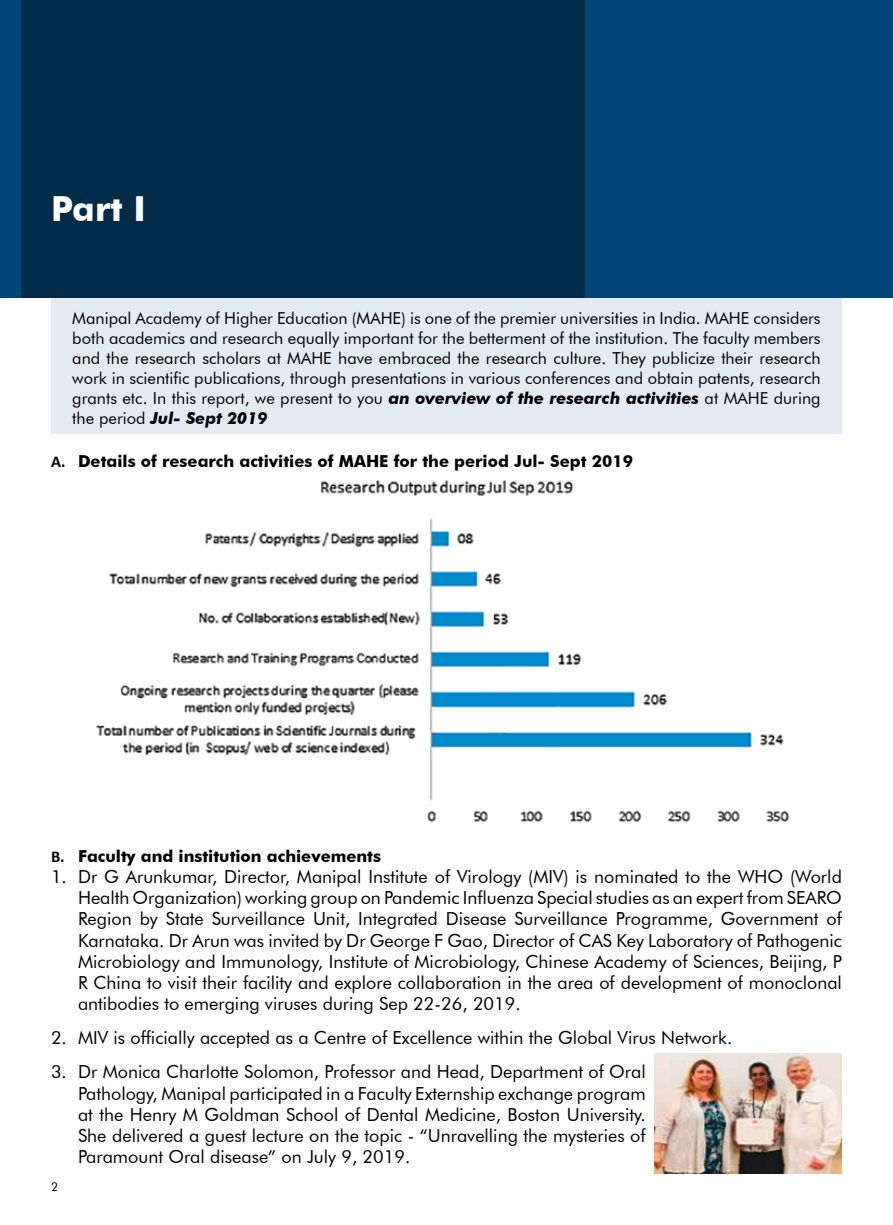
<style>
.page{position:relative;width:893px;height:1225px;background:#fff}
.page>*{position:absolute;margin:0;border:0;box-sizing:border-box;transform-origin:0 0}
.t1{font:700 34.5px "Futura BT";color:#fff}
.t2{font:18px/21.3px "Futura BT";color:#000;text-align:justify}
.t3{font:16.5px/20.1px "Futura BT";color:#000;text-align:justify}
.t4{font:700 16.5px "Futura BT";color:#000}
.t5{font:12px "Futura BT";color:#000}
.s1{font-weight:700;font-style:italic}
.s2{font-family:"Calibri"}
</style>
<div class="page">
<div style="left:0;top:0;width:893px;height:298px;background:#004777"></div>
<div style="left:21px;top:0;width:564px;height:298px;background:#002b49"></div>
<div style="left:51px;top:299px;width:791px;height:135px;background:#e3ebf1"></div>
<img style="left:96px;top:480px;width:694px;height:343px">
<img style="left:654px;top:1053px;width:187px;height:120px">
<h1 class="t1" style="left:51px;top:188px;width:96px">Part I</h1>
<p class="t3" style="left:72px;top:308px;width:750px">Manipal Academy of Higher Education (MAHE) is one of the premier universities in India. MAHE considers both academics and research equally important for the betterment of the institution. The faculty members and the research scholars at MAHE have embraced the research culture. They publicize their research work in scientific publications, through presentations in various conferences and obtain patents, research grants etc. In this report, we present to you <span class="s1">an overview of the research activities</span> at MAHE during the period <span class="s1">Jul- Sept 2019</span></p>
<p class="t4" style="left:51px;top:451px;width:583px"><span class="s2">A.</span> Details of research activities of MAHE for the period Jul- Sept 2019</p>
<p class="t4" style="left:51px;top:846px;width:332px"><span class="s2">B.</span> Faculty and institution achievements</p>
<p class="t2" style="left:78px;top:865px;width:765px;text-indent:-27px">1. Dr G Arunkumar, Director, Manipal Institute of Virology (MIV) is nominated to the WHO (World Health Organization) working group on Pandemic Influenza Special studies as an expert from SEARO Region by State Surveillance Unit, Integrated Disease Surveillance Programme, Government of Karnataka. Dr Arun was invited by Dr George F Gao, Director of CAS Key Laboratory of Pathogenic Microbiology and Immunology, Institute of Microbiology, Chinese Academy of Sciences, Beijing, P R China to visit their facility and explore collaboration in the area of development of monoclonal antibodies to emerging viruses during Sep 22-26, 2019.</p>
<p class="t2" style="left:51px;top:1027px;width:683px">2. MIV is officially accepted as a Centre of Excellence within the Global Virus Network.</p>
<p class="t2" style="left:78px;top:1061px;width:569px;text-indent:-27px">3. Dr Monica Charlotte Solomon, Professor and Head, Department of Oral Pathology, Manipal participated in a Faculty Externship exchange program at the Henry M Goldman School of Dental Medicine, Boston University.<br>She delivered a guest lecture on the topic - “Unravelling the mysteries of Paramount Oral disease” on July 9, 2019.</p>
<p class="t5" style="left:51px;top:1179px;width:9px">2</p>
</div>
